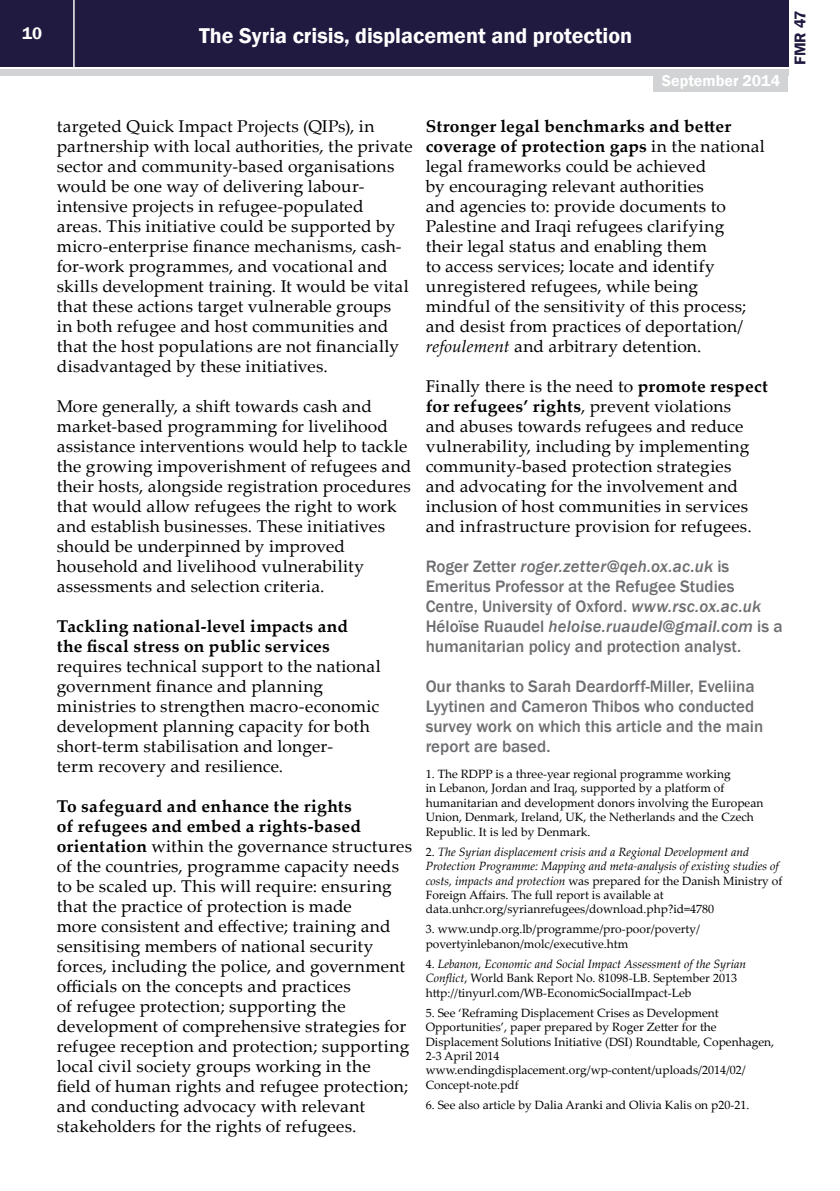
<style>
.page{position:relative;width:840px;height:1191px;background:#fff}
.page>*{position:absolute;margin:0;border:0;box-sizing:border-box;transform-origin:0 0}
.t1{font:600 22px "Franklin Gothic";color:#fff}
.t2{font:17px/20px "Palatino Linotype";letter-spacing:.01em;color:#000}
.t3{font:500 17px/20px "Franklin Gothic";color:#6d6e71}
.t4{font:700 17px/20px "Palatino Linotype";letter-spacing:.015em;color:#000}
.t5{font:600 17px "Franklin Gothic";color:#fff}
.t6{font:600 16px "Franklin Gothic";color:#fff}
.t7{font:600 16px "Franklin Gothic";color:#211a40}
.t8{font:12px/14.4px "Palatino Linotype";color:#000}
.t9{font:italic 12px/14.4px "Palatino Linotype";color:#000}
.s1{font-weight:700}
.s2{font-style:italic}
.s3{font-style:normal}
</style>
<div class="page">
<div style="left:0;top:0;width:787px;height:66px;background:#211a40"></div>
<div style="left:0;top:69px;width:787px;height:6px;background:#d1d3d4"></div>
<hr style="left:73px;top:0;width:2px;height:67px;background:#fff">
<div style="left:653px;top:74px;width:134px;height:18px;background:#d1d3d4"></div>
<p class="t5" style="left:22px;top:23px;width:21px">10</p>
<p class="t1" style="left:199px;top:22px;width:434px">The Syria crisis, displacement and protection</p>
<p class="t6" style="left:661px;top:71px;width:120px">September 2014</p>
<p class="t2" style="left:57px;top:116px;width:357px">targeted Quick Impact Projects (QIPs), in partnership with local authorities, the private sector and community-based organisations would be one way of delivering labour&shy;intensive projects in refugee-populated areas. This initiative could be supported by micro-enterprise finance mechanisms, cash&shy;for-work programmes, and vocational and skills development training. It would be vital that these actions target vulnerable groups<br>in both refugee and host communities and that the host populations are not financially disadvantaged by these initiatives.</p>
<p class="t2" style="left:57px;top:395px;width:356px">More generally, a shift towards cash and market-based programming for livelihood assistance interventions would help to tackle the growing impoverishment of refugees and their hosts, alongside registration procedures that would allow refugees the right to work and establish businesses. These initiatives should be underpinned by improved household and livelihood vulnerability assessments and selection criteria.</p>
<p class="t4" style="left:57px;top:615px;width:293px">Tackling national-level impacts and the fiscal stress on public services</p>
<p class="t2" style="left:57px;top:655px;width:325px">requires technical support to the national government finance and planning ministries to strengthen macro-economic development planning capacity for both short-term stabilisation and longer-<br>term recovery and resilience.</p>
<p class="t2" style="left:57px;top:795px;width:356px"><span class="s1">To safeguard and enhance the rights<br>of refugees and embed a rights-based orientation</span> within the governance structures of the countries, programme capacity needs to be scaled up. This will require: ensuring that the practice of protection is made<br>more consistent and effective; training and sensitising members of national security forces, including the police, and government officials on the concepts and practices<br>of refugee protection; supporting the development of comprehensive strategies for refugee reception and protection; supporting local civil society groups working in the<br>field of human rights and refugee protection; and conducting advocacy with relevant stakeholders for the rights of refugees.</p>
<p class="t2" style="left:425px;top:115px;width:340px"><span class="s1">Stronger legal benchmarks and better coverage of protection gaps</span> in the national legal frameworks could be achieved<br>by encouraging relevant authorities<br>and agencies to: provide documents to Palestine and Iraqi refugees clarifying their legal status and enabling them<br>to access services; locate and identify unregistered refugees, while being mindful of the sensitivity of this process; and desist from practices of deportation/ <span class="s2">refoulement</span> and arbitrary detention.</p>
<p class="t2" style="left:425px;top:375px;width:343px">Finally there is the need to <span class="s1">promote respect for refugees’ rights</span>, prevent violations<br>and abuses towards refugees and reduce vulnerability, including by implementing community-based protection strategies<br>and advocating for the involvement and inclusion of host communities in services and infrastructure provision for refugees.</p>
<p class="t3" style="left:425px;top:557px;width:358px">Roger Zetter <span class="s2">roger.zetter@qeh.ox.ac.uk</span> is Emeritus Professor at the Refugee Studies Centre, University of Oxford. <span class="s2">www.rsc.ox.ac.uk </span>Héloïse Ruaudel <span class="s2">heloise.ruaudel@gmail.com</span> is a humanitarian policy and protection analyst.</p>
<p class="t3" style="left:425px;top:676px;width:339px">Our thanks to Sarah Deardorff-Miller, Eveliina Lyytinen and Cameron Thibos who conducted survey work on which this article and the main report are based.</p>
<p class="t8" style="left:425px;top:766px;width:339px">1. The RDPP is a three-year regional programme working<br>in Lebanon, Jordan and Iraq, supported by a platform of humanitarian and development donors involving the European Union, Denmark, Ireland, UK, the Netherlands and the Czech Republic. It is led by Denmark.</p>
<p class="t9" style="left:425px;top:844px;width:358px"><span class="s3">2.</span> The Syrian displacement crisis and a Regional Development and Protection Programme: Mapping and meta-analysis of existing studies of costs, impacts and protection <span class="s3">was prepared for the Danish Ministry of Foreign Affairs. The full report is available at data.unhcr.org/syrianrefugees/download.php?id=4780</span></p>
<p class="t8" style="left:425px;top:921px;width:275px">3. www.undp.org.lb/programme/pro-poor/poverty/ povertyinlebanon/molc/executive.htm</p>
<p class="t8" style="left:425px;top:956px;width:322px">4. <span class="s2">Lebanon, Economic and Social Impact Assessment of the Syrian<br>Conflict</span>, World Bank Report No. 81098-LB. September 2013 http://tinyurl.com/WB-EconomicSocialImpact-Leb</p>
<p class="t8" style="left:425px;top:1005px;width:350px">5. See ‘Reframing Displacement Crises as Development Opportunities’, paper prepared by Roger Zetter for the Displacement Solutions Initiative (DSI) Roundtable, Copenhagen, 2-3 April 2014 www.endingdisplacement.org/wp-content/uploads/2014/02/ Concept-note.pdf</p>
<p class="t8" style="left:425px;top:1097px;width:325px">6. See also article by Dalia Aranki and Olivia Kalis on p20-21.</p>
<p class="t7" style="left:789px;top:65px;width:57px;rotate:-90deg">FMR 47</p>
</div>
